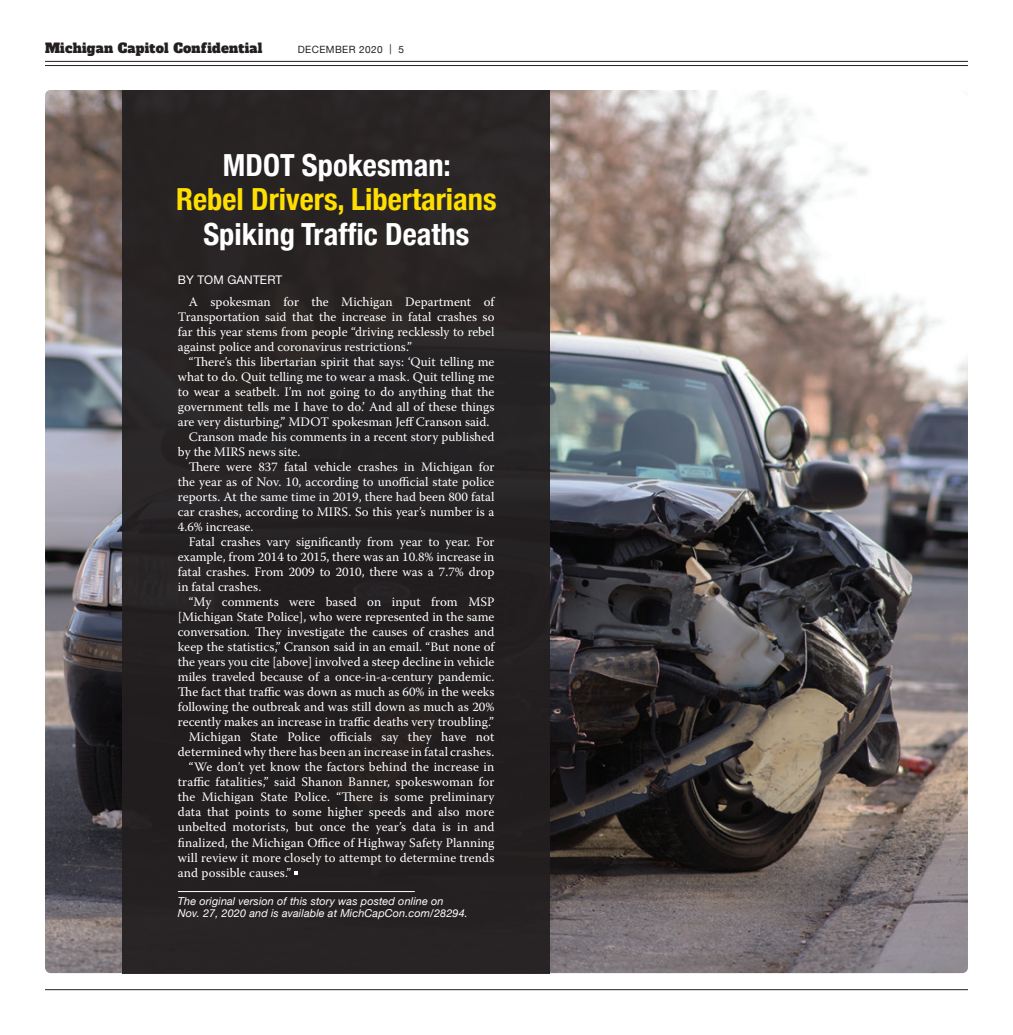
<style>
.page{position:relative;width:1013px;height:1035px;background:#fff}
.page>*{position:absolute;margin:0;border:0;box-sizing:border-box;transform-origin:0 0}
._2009HeadlineSUBZuri{font:700 condensed 30.5px/34.8px "Helvetica Neue";color:#fff;text-align:center}
.t1{font:13.12px "Alfa Slab One";letter-spacing:.02em;color:#231f20}
.MainBody{font:12.88px/15px "Warnock Pro";color:#fff;text-align:justify}
.Author{font:11.88px "Helvetica Neue";letter-spacing:.01em;color:#fff}
.Body-End{font:italic 10.88px/12.2px "Helvetica Neue";letter-spacing:.01em;color:#fff}
.t2{font:10px "Helvetica Neue";letter-spacing:.04em;color:#231f20}
.s1{color:#ffdf01}
</style>
<div class="page">
<hr style="left:45px;top:61px;width:923px;height:1px;background:#231f20">
<hr style="left:45px;top:65px;width:923px;height:1px;background:#231f20">
<hr style="left:45px;top:989px;width:923px;height:1px;background:#231f20">
<img style="left:45px;top:90px;width:923px;height:883px">
<div style="left:122px;top:90px;width:428px;height:883px;background:#231f20"></div>
<hr style="left:178px;top:891px;width:237px;height:1px;background:#fff">
<svg style="left:294px;top:872px;width:4px;height:3px"></svg>
<p class="t1" style="left:45px;top:37px;width:219px">Michigan Capitol Confidential</p>
<p class="t2" style="left:298px;top:42px;width:108px">DECEMBER 2020 | 5</p>
<p class="_2009HeadlineSUBZuri" style="left:176px;top:145px;width:322px">MDOT Spokesman:<br><span class="s1">Rebel Drivers, Libertarians<br></span>Spiking Traffic Deaths</p>
<p class="Author" style="left:178px;top:271px;width:106px">BY TOM GANTERT</p>
<p class="MainBody" style="left:178px;top:294px;width:318px;text-indent:11px">A spokesman for the Michigan Department of Transportation said that the increase in fatal crashes so far this year stems from people “driving recklessly to rebel against police and coronavirus restrictions.”</p>
<p class="MainBody" style="left:178px;top:354px;width:318px;text-indent:11px">“There’s this libertarian spirit that says: ‘Quit telling me what to do. Quit telling me to wear a mask. Quit telling me to wear a seatbelt. I’m not going to do anything that the government tells me I have to do.’ And all of these things are very disturbing,” MDOT spokesman Jeff Cranson said.</p>
<p class="MainBody" style="left:178px;top:429px;width:318px;text-indent:11px">Cranson made his comments in a recent story published by the MIRS news site.</p>
<p class="MainBody" style="left:178px;top:459px;width:318px;text-indent:11px">There were 837 fatal vehicle crashes in Michigan for the year as of Nov. 10, according to unofficial state police reports. At the same time in 2019, there had been 800 fatal car crashes, according to MIRS. So this year’s number is a 4.6% increase.</p>
<p class="MainBody" style="left:178px;top:534px;width:318px;text-indent:11px">Fatal crashes vary significantly from year to year. For example, from 2014 to 2015, there was an 10.8% increase in fatal crashes. From 2009 to 2010, there was a 7.7% drop in fatal crashes.</p>
<p class="MainBody" style="left:178px;top:594px;width:318px;text-indent:11px">“My comments were based on input from MSP [Michigan State Police], who were represented in the same conversation. They investigate the causes of crashes and keep the statistics,” Cranson said in an email. “But none of the years you cite [above] involved a steep decline in vehicle miles traveled because of a once-in-a-century pandemic.<br>The fact that traffic was down as much as 60% in the weeks following the outbreak and was still down as much as 20% recently makes an increase in traffic deaths very troubling.”</p>
<p class="MainBody" style="left:178px;top:729px;width:318px;text-align:right">Michigan State Police officials say they have not determined why there has been an increase in fatal crashes.</p>
<p class="MainBody" style="left:178px;top:760px;width:318px;text-indent:11px">“We don’t yet know the factors behind the increase in traffic fatalities,” said Shanon Banner, spokeswoman for the Michigan State Police. “There is some preliminary data that points to some higher speeds and also more unbelted motorists, but once the year’s data is in and finalized, the Michigan Office of Highway Safety Planning will review it more closely to attempt to determine trends and possible causes.”</p>
<p class="Body-End" style="left:178px;top:896px;width:291px">The original version of this story was posted online on<br>Nov. 27, 2020 and is available at MichCapCon.com/28294.</p>
</div>
